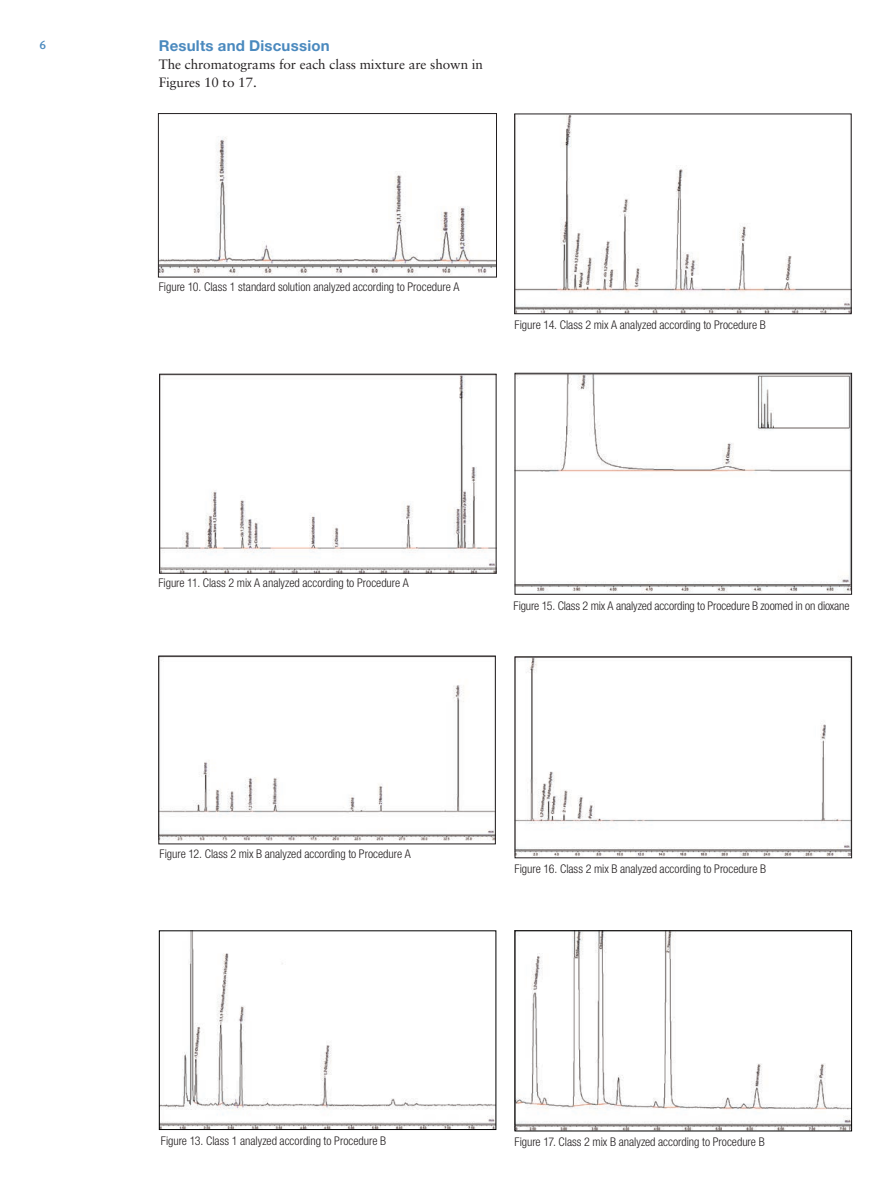
<style>
.page{position:relative;width:891px;height:1188px;background:#fff}
.page>*{position:absolute;margin:0;border:0;box-sizing:border-box;transform-origin:0 0}
.t1{font:700 15px "Helvetica Neue LT Std";letter-spacing:.015em;color:#4a89be}
.t2{font:13.5px/18px "Sabon LT Std";letter-spacing:-.005em;color:#231f20}
.t3{font:300 condensed 12px "Helvetica Neue LT Std";letter-spacing:-.005em;color:#231f20}
.t4{font:12px "Meta Medium LF";color:#4a89be}
</style>
<div class="page">
<img style="left:161px;top:376px;width:334px;height:196px">
<div style="left:159px;top:374px;width:338px;height:200px;border:1px solid #231f20"></div>
<img style="left:160px;top:660px;width:334px;height:181px">
<div style="left:158px;top:656px;width:338px;height:188px;border:1px solid #231f20"></div>
<img style="left:161px;top:932px;width:333px;height:196px">
<div style="left:159px;top:930px;width:337px;height:200px;border:1px solid #000"></div>
<img style="left:516px;top:116px;width:334px;height:196px">
<div style="left:514px;top:114px;width:338px;height:200px;border:1px solid #231f20"></div>
<img style="left:160px;top:137px;width:335px;height:138px">
<div style="left:158px;top:113px;width:339px;height:164px;border:1px solid #231f20"></div>
<img style="left:517px;top:375px;width:333px;height:218px">
<div style="left:515px;top:373px;width:337px;height:222px;border:1px solid #231f20"></div>
<img style="left:517px;top:659px;width:333px;height:197px">
<img style="left:517px;top:932px;width:333px;height:197px">
<div style="left:515px;top:930px;width:337px;height:201px;border:1px solid #000"></div>
<p class="t4" style="left:40px;top:38px;width:8px">6</p>
<p class="t1" style="left:159px;top:37px;width:172px">Results and Discussion</p>
<p class="t2" style="left:159px;top:55px;width:326px">The chromatograms for each class mixture are shown in<br>Figures 10 to 17.</p>
<p class="t3" style="left:159px;top:280px;width:302px">Figure 10. Class 1 standard solution analyzed according to Procedure A</p>
<p class="t3" style="left:515px;top:318px;width:253px">Figure 14. Class 2 mix A analyzed according to Procedure B</p>
<p class="t3" style="left:158px;top:576px;width:252px">Figure 11. Class 2 mix A analyzed according to Procedure A</p>
<p class="t3" style="left:160px;top:847px;width:253px">Figure 12. Class 2 mix B analyzed according to Procedure A</p>
<p class="t3" style="left:514px;top:599px;width:337px">Figure 15. Class 2 mix A analyzed according to Procedure B zoomed in on dioxane</p>
<p class="t3" style="left:515px;top:862px;width:253px">Figure 16. Class 2 mix B analyzed according to Procedure B</p>
<p class="t3" style="left:161px;top:1134px;width:227px">Figure 13. Class 1 analyzed according to Procedure B</p>
<p class="t3" style="left:514px;top:1135px;width:252px">Figure 17. Class 2 mix B analyzed according to Procedure B</p>
</div>
